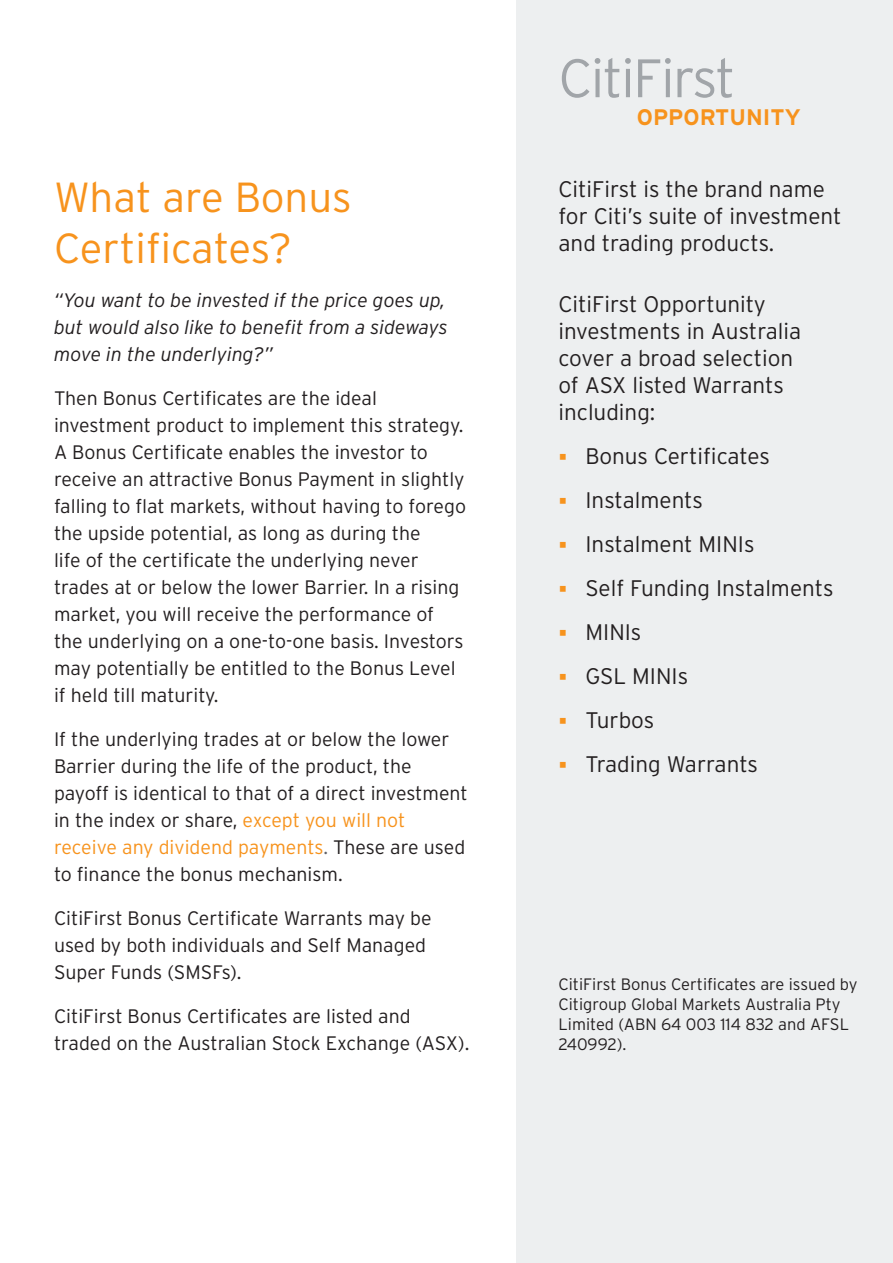
<style>
.page{position:relative;width:893px;height:1263px;background:#fff}
.page>*{position:absolute;margin:0;border:0;box-sizing:border-box;transform-origin:0 0}
.t1{font:300 54px "Interstate";letter-spacing:-.03em;color:#a1a5a9}
.t2{font:300 42px/50.4px "Interstate";color:#f7931d}
.t3{font:300 22.5px/27px "Interstate";color:#231f20}
.t4{font:700 22.5px "Interstate";color:#f7931d}
.t5{font:300 19.5px/27px "Interstate";color:#231f20}
.t6{font:italic 300 19.5px/27px "Interstate";color:#231f20}
.t7{font:300 16.5px/19.8px "Interstate";color:#231f20}
.s1{color:#f7931d}
.s2{color:#5f6167}
</style>
<div class="page">
<div style="left:516px;top:0;width:377px;height:1263px;background:#edeff0"></div>
<p class="t2" style="left:54px;top:172px;width:299px">What are Bonus<br>Certificates?</p>
<p class="t6" style="left:54px;top:286px;width:395px">“You want to be invested if the price goes up, but would also like to benefit from a sideways move in the underlying?”</p>
<p class="t5" style="left:54px;top:384px;width:414px">Then Bonus Certificates are the ideal investment product to implement this strategy.<br>A Bonus Certificate enables the investor to receive an attractive Bonus Payment in slightly falling to flat markets, without having to forego the upside potential, as long as during the<br>life of the certificate the underlying never trades at or below the lower Barrier. In a rising market, you will receive the performance of the underlying on a one-to-one basis. Investors may potentially be entitled to the Bonus Level if held till maturity.</p>
<p class="t5" style="left:54px;top:725px;width:415px">If the underlying trades at or below the lower Barrier during the life of the product, the payoff is identical to that of a direct investment in the index or share, <span class="s1">except you will not receive any dividend payments</span><span class="s2">.</span> These are used to finance the bonus mechanism.</p>
<p class="t5" style="left:54px;top:904px;width:379px">CitiFirst Bonus Certificate Warrants may be used by both individuals and Self Managed<br>Super Funds (SMSFs).</p>
<p class="t5" style="left:54px;top:1002px;width:417px">CitiFirst Bonus Certificates are listed and traded on the Australian Stock Exchange (ASX).</p>
<p class="t1" style="left:558px;top:45px;width:178px">CitiFirst</p>
<p class="t4" style="left:637px;top:104px;width:166px">OPPORTUNITY</p>
<p class="t3" style="left:558px;top:175px;width:285px">CitiFirst is the brand name for Citi’s suite of investment and trading products.</p>
<p class="t3" style="left:558px;top:290px;width:244px">CitiFirst Opportunity investments in Australia cover a broad selection of ASX listed Warrants including:</p>
<p class="t3" style="left:585px;top:442px;width:186px">Bonus Certificates</p>
<p class="t3" style="left:585px;top:486px;width:119px">Instalments</p>
<p class="t3" style="left:585px;top:530px;width:171px">Instalment MINIs</p>
<p class="t3" style="left:585px;top:574px;width:250px">Self Funding Instalments</p>
<p class="t3" style="left:585px;top:618px;width:57px">MINIs</p>
<p class="t3" style="left:585px;top:662px;width:104px">GSL MINIs</p>
<p class="t3" style="left:585px;top:706px;width:70px">Turbos</p>
<p class="t3" style="left:585px;top:750px;width:174px">Trading Warrants</p>
<p class="t7" style="left:558px;top:974px;width:301px">CitiFirst Bonus Certificates are issued by<br>Citigroup Global Markets Australia Pty<br>Limited (ABN 64 003 114 832 and AFSL<br>240992).</p>
</div>
